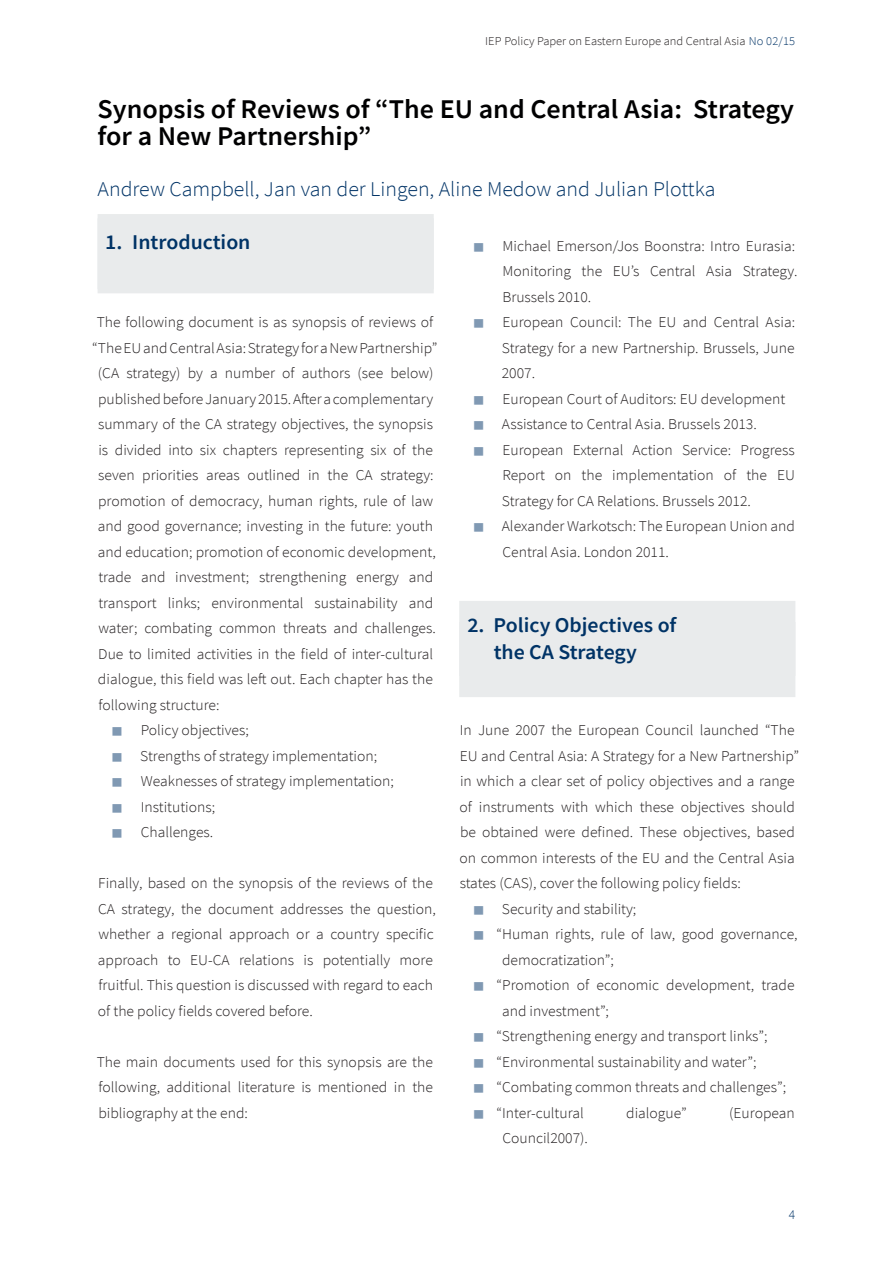
<style>
.page{position:relative;width:893px;height:1263px;background:#fff}
.page>*{position:absolute;margin:0;border:0;box-sizing:border-box;transform-origin:0 0}
.t1{font:600 27px/27px "Source Sans Pro";color:#000001;scale:1.04 1}
.t2{font:300 21px "Source Sans Pro";color:#036;scale:1.04 1}
.t3{font:600 21px/27px "Source Sans Pro";color:#036;scale:1.04 1}
.t4{font:300 15px/25.5px "Source Sans Pro";color:#231f20;scale:1.04 1}
.t5{font:300 13.5px "Source Sans Pro";color:#036}
.t6{font:300 12px "Source Sans Pro";color:#231f20;scale:1.04 1}
.s1{color:#036}
.s2{font-size:10.5px;color:#8099b3}
</style>
<div class="page">
<div style="left:98px;top:218px;width:336px;height:75px;background:#e9ebec"></div>
<div style="left:98px;top:214px;width:336px;height:75px;background:#e9ebec"></div>
<div style="left:459px;top:601px;width:336px;height:75px;background:#e9ebec"></div>
<div style="left:459px;top:622px;width:336px;height:75px;background:#e9ebec"></div>
<p class="t6" style="left:485px;top:34px;width:300px">IEP Policy Paper on Eastern Europe and Central Asia <span class="s1">No 02/15</span></p>
<h1 class="t1" style="left:98px;top:95px;width:671px">Synopsis of Reviews of “The EU and Central Asia: Strategy for a New Partnership”</h1>
<h2 class="t2" style="left:98px;top:176px;width:596px">Andrew Campbell, Jan van der Lingen, Aline Medow and Julian Plottka</h2>
<h2 class="t3" style="left:105px;top:229px;width:141px">1. Introduction</h2>
<p class="t4" style="left:97px;top:310px;width:325px">The following document is as synopsis of reviews of</p>
<p class="t4" style="left:92px;top:335px;width:333px">“The EU and Central Asia: Strategy for a New Partnership”</p>
<p class="t4" style="left:98px;top:361px;width:324px">(CA strategy) by a number of authors (see below)</p>
<p class="t4" style="left:98px;top:386px;width:324px">published before January 2015. After a complementary</p>
<p class="t4" style="left:98px;top:412px;width:324px">summary of the CA strategy objectives, the synopsis</p>
<p class="t4" style="left:98px;top:437px;width:323px">is divided into six chapters representing six of the</p>
<p class="t4" style="left:98px;top:463px;width:324px">seven priorities areas outlined in the CA strategy:</p>
<p class="t4" style="left:98px;top:488px;width:324px">promotion of democracy, human rights, rule of law</p>
<p class="t4" style="left:98px;top:514px;width:324px">and good governance; investing in the future: youth</p>
<p class="t4" style="left:98px;top:539px;width:327px">and education; promotion of economic development,</p>
<p class="t4" style="left:98px;top:565px;width:323px">trade and investment; strengthening energy and</p>
<p class="t4" style="left:98px;top:590px;width:323px">transport links; environmental sustainability and</p>
<p class="t4" style="left:98px;top:616px;width:326px">water; combating common threats and challenges.</p>
<p class="t4" style="left:98px;top:641px;width:323px">Due to limited activities in the field of inter-cultural</p>
<p class="t4" style="left:98px;top:667px;width:324px">dialogue, this field was left out. Each chapter has the</p>
<p class="t4" style="left:99px;top:692px;width:118px">following structure:</p>
<p class="t4" style="left:112px;top:718px;width:133px"><span class="s2">■</span> Policy objectives;</p>
<p class="t4" style="left:112px;top:743px;width:256px"><span class="s2">■</span> Strengths of strategy implementation;</p>
<p class="t4" style="left:112px;top:769px;width:273px"><span class="s2">■</span> Weaknesses of strategy implementation;</p>
<p class="t4" style="left:112px;top:794px;width:101px"><span class="s2">■</span> Institutions;</p>
<p class="t4" style="left:112px;top:820px;width:99px"><span class="s2">■</span> Challenges.</p>
<p class="t4" style="left:98px;top:871px;width:327px">Finally, based on the synopsis of the reviews of the CA strategy, the document addresses the question, whether a regional approach or a country specific approach to EU-CA relations is potentially more fruitful. This question is discussed with regard to each of the policy fields covered before.</p>
<p class="t4" style="left:97px;top:1049px;width:325px;text-align:justify">The main documents used for this synopsis are the following, additional literature is mentioned in the bibliography at the end:</p>
<p class="t4" style="left:502px;top:233px;width:285px;text-indent:-29px"><span class="s2">■</span> Michael Emerson/Jos Boonstra: Intro Eurasia:<br>Monitoring the EU’s Central Asia Strategy.<br>Brussels 2010.</p>
<p class="t4" style="left:502px;top:310px;width:284px;text-align:justify;text-indent:-28px"><span class="s2">■</span> European Council: The EU and Central Asia:<br>Strategy for a new Partnership. Brussels, June 2007.</p>
<p class="t4" style="left:474px;top:386px;width:301px"><span class="s2">■</span> European Court of Auditors: EU development</p>
<p class="t4" style="left:474px;top:412px;width:274px"><span class="s2">■</span> Assistance to Central Asia. Brussels 2013.</p>
<p class="t4" style="left:502px;top:437px;width:283px;text-align:justify;text-indent:-28px"><span class="s2">■</span> European External Action Service: Progress Report on the implementation of the EU Strategy for CA Relations. Brussels 2012.</p>
<p class="t4" style="left:502px;top:514px;width:283px;text-indent:-29px"><span class="s2">■</span> Alexander Warkotsch: The European Union and<br>Central Asia. London 2011.</p>
<h2 class="t3" style="left:494px;top:611px;width:177px;text-indent:-26px">2. Policy Objectives of the CA Strategy</h2>
<p class="t4" style="left:460px;top:718px;width:328px">In June 2007 the European Council launched “The EU and Central Asia: A Strategy for a New Partnership” in which a clear set of policy objectives and a range of instruments with which these objectives should be obtained were defined. These objectives, based on common interests of the EU and the Central Asia states (CAS), cover the following policy fields:</p>
<p class="t4" style="left:474px;top:896px;width:158px"><span class="s2">■</span> Security and stability;</p>
<p class="t4" style="left:502px;top:922px;width:286px;text-indent:-28px"><span class="s2">■</span> “Human rights, rule of law, good governance, democratization”;</p>
<p class="t4" style="left:502px;top:973px;width:283px;text-indent:-28px"><span class="s2">■</span> “Promotion of economic development, trade and investment”;</p>
<p class="t4" style="left:474px;top:1024px;width:284px"><span class="s2">■</span> “Strengthening energy and transport links”;</p>
<p class="t4" style="left:474px;top:1049px;width:273px"><span class="s2">■</span> “Environmental sustainability and water”;</p>
<p class="t4" style="left:474px;top:1075px;width:302px"><span class="s2">■</span> “Combating common threats and challenges”;</p>
<p class="t4" style="left:474px;top:1100px;width:107px"><span class="s2">■</span> “Inter-cultural</p>
<p class="t4" style="left:626px;top:1100px;width:60px">dialogue”</p>
<p class="t4" style="left:729px;top:1100px;width:64px">(European</p>
<p class="t4" style="left:502px;top:1126px;width:84px">Council2007).</p>
<p class="t5" style="left:789px;top:1206px;width:8px">4</p>
</div>
